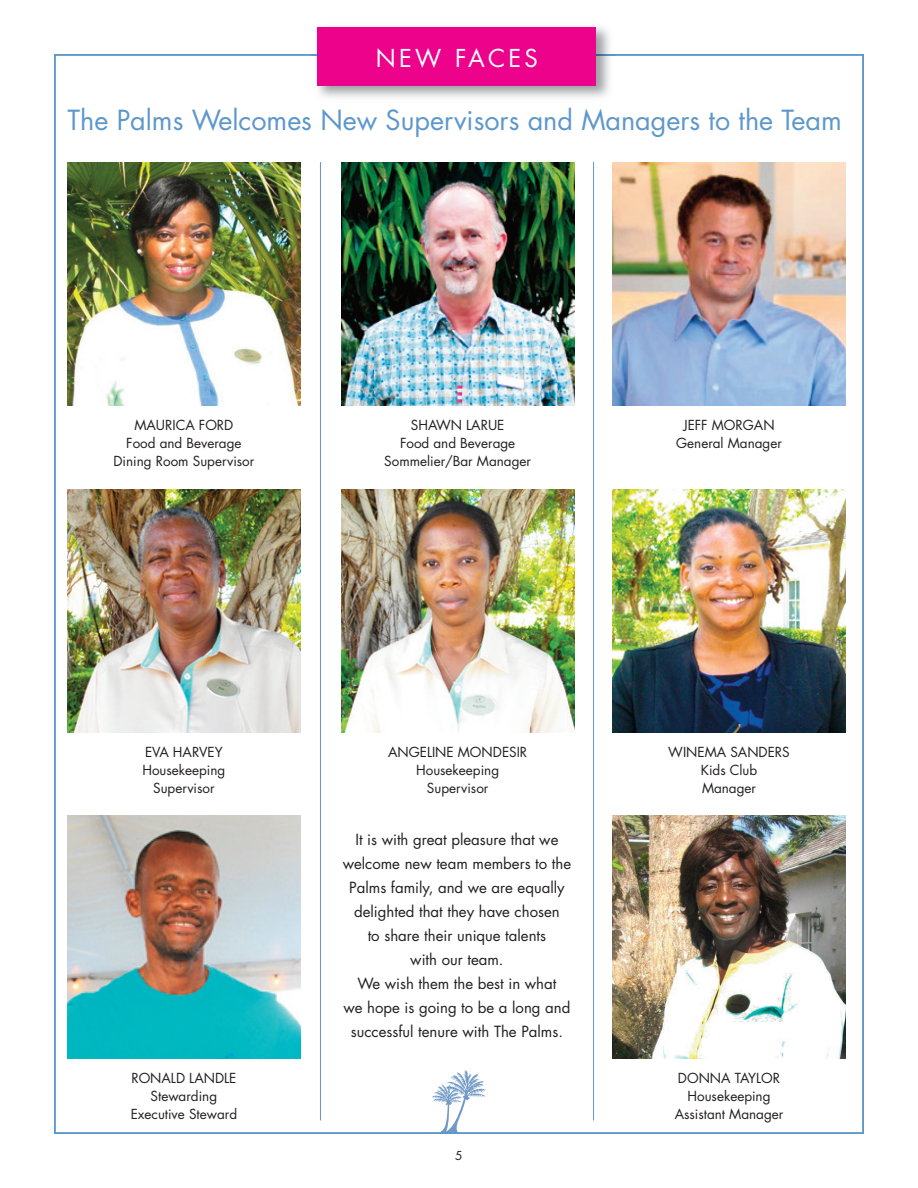
<style>
.page{position:relative;width:918px;height:1188px;background:#fff}
.page>*{position:absolute;margin:0;border:0;box-sizing:border-box;transform-origin:0 0}
.t1{font:27px "Futura";color:#5d98cb}
.t2{font:24px "Futura";letter-spacing:.135em;color:#fff}
.t3{font:15px/24px "Futura";color:#231f20;text-align:center}
.t4{font:13.5px/18px "Futura";color:#231f20;text-align:center}
.t5{font:12px "Futura";color:#231f20}
</style>
<div class="page">
<svg style="left:432px;top:1069px;width:54px;height:62px"></svg>
<img style="left:311px;top:27px;width:305px;height:71px">
<div style="left:318px;top:27px;width:278px;height:58px;background:#ed028c"></div>
<hr style="left:320px;top:162px;width:1px;height:959px;background:#5d98cb">
<hr style="left:593px;top:162px;width:1px;height:958px;background:#5d98cb">
<img style="left:68px;top:162px;width:232px;height:243px">
<img style="left:68px;top:489px;width:232px;height:243px">
<img style="left:68px;top:815px;width:232px;height:243px">
<img style="left:341px;top:162px;width:233px;height:243px">
<img style="left:341px;top:489px;width:233px;height:243px">
<img style="left:613px;top:162px;width:232px;height:243px">
<img style="left:613px;top:489px;width:232px;height:243px">
<img style="left:613px;top:815px;width:232px;height:243px">
<h2 class="t2" style="left:376px;top:47px;width:163px">NEW FACES</h2>
<h1 class="t1" style="left:68px;top:108px;width:776px">The Palms Welcomes New Supervisors and Managers to the Team</h1>
<p class="t4" style="left:113px;top:417px;width:142px">MAURICA FORD<br>Food and Beverage<br>Dining Room Supervisor</p>
<p class="t4" style="left:384px;top:417px;width:148px">SHAWN LARUE<br>Food and Beverage<br>Sommelier/Bar Manager</p>
<p class="t4" style="left:676px;top:417px;width:107px">JEFF MORGAN<br>General Manager</p>
<p class="t4" style="left:142px;top:744px;width:85px">EVA HARVEY<br>Housekeeping<br>Supervisor</p>
<p class="t4" style="left:131px;top:1070px;width:108px">RONALD LANDLE<br>Stewarding<br>Executive Steward</p>
<p class="t4" style="left:388px;top:744px;width:141px">ANGELINE MONDESIR<br>Housekeeping<br>Supervisor</p>
<p class="t3" style="left:343px;top:829px;width:230px">It is with great pleasure that we welcome new team members to the<br>Palms family, and we are equally delighted that they have chosen<br>to share their unique talents<br>with our team.<br>We wish them the best in what<br>we hope is going to be a long and successful tenure with The Palms.</p>
<p class="t5" style="left:455px;top:1150px;width:9px">5</p>
<p class="t4" style="left:668px;top:744px;width:123px">WINEMA SANDERS<br>Kids Club<br>Manager</p>
<p class="t4" style="left:675px;top:1070px;width:110px">DONNA TAYLOR<br>Housekeeping<br>Assistant Manager</p>
</div>
